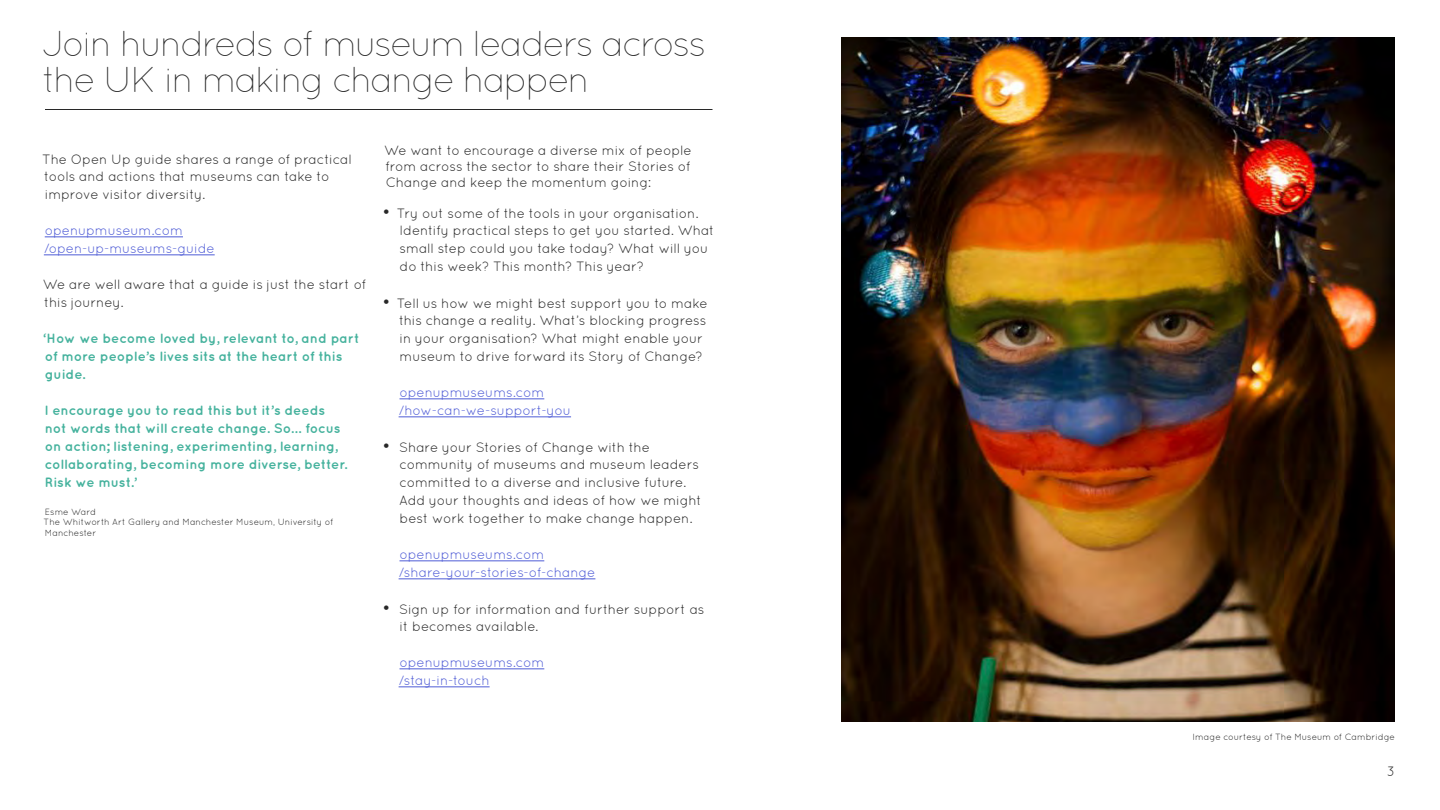
<style>
.page{position:relative;width:1440px;height:810px;background:#fff}
.page>*{position:absolute;margin:0;border:0;box-sizing:border-box;transform-origin:0 0}
.t1{font:300 36px/36px "Quicksand";letter-spacing:-.055em;color:#282828}
.t2{font:13.5px/18px "Quicksand";letter-spacing:-.01em;color:#282828}
.t3{font:700 13.5px/18px "Quicksand";letter-spacing:-.01em;color:#45b29d}
.t4{font:13.5px/18px "Quicksand";letter-spacing:-.01em;color:#4f5cd6}
.t5{font:9px/10.8px "Quicksand";letter-spacing:-.005em;color:#282828}
.s1{font-size:18px}
</style>
<div class="page">
<hr style="left:45px;top:109px;width:667px;height:1px;background:#282828">
<hr style="left:45px;top:237px;width:138px;height:1px;background:#4f5cd6">
<hr style="left:44px;top:255px;width:171px;height:1px;background:#4f5cd6">
<hr style="left:400px;top:399px;width:144px;height:1px;background:#4f5cd6">
<hr style="left:399px;top:417px;width:172px;height:1px;background:#4f5cd6">
<hr style="left:400px;top:561px;width:144px;height:1px;background:#4f5cd6">
<hr style="left:399px;top:579px;width:196px;height:1px;background:#4f5cd6">
<hr style="left:400px;top:669px;width:144px;height:1px;background:#4f5cd6">
<hr style="left:399px;top:687px;width:91px;height:1px;background:#4f5cd6">
<img style="left:841px;top:38px;width:554px;height:684px">
<h1 class="t1" style="left:42px;top:25px;width:666px">Join hundreds of museum leaders across the UK in making change happen</h1>
<p class="t2" style="left:42px;top:150px;width:311px">The Open Up guide shares a range of practical tools and actions that museums can take to improve visitor diversity.</p>
<p class="t4" style="left:44px;top:222px;width:172px">openupmuseum.com /open-up-museums-guide</p>
<p class="t2" style="left:43px;top:276px;width:325px">We are well aware that a guide is just the start of this journey.</p>
<p class="t3" style="left:43px;top:329px;width:318px">‘How we become loved by, relevant to, and part of more people’s lives sits at the heart of this guide.</p>
<p class="t3" style="left:45px;top:401px;width:304px">I encourage you to read this but it’s deeds not words that will create change. So... focus on action; listening, experimenting, learning, collaborating, becoming more diverse, better.<br>Risk we must.’</p>
<p class="t5" style="left:44px;top:506px;width:291px">Esme Ward<br>The Whitworth Art Gallery and Manchester Museum, University of<br>Manchester</p>
<p class="t2" style="left:384px;top:142px;width:309px;line-height:16.2px;text-align:justify">We want to encourage a diverse mix of people from across the sector to share their Stories of Change and keep the momentum going:</p>
<p class="t2" style="left:399px;top:204px;width:317px;text-indent:-17px"><span class="s1">•</span> Try out some of the tools in your organisation.<br>Identify practical steps to get you started. What small step could you take today? What will you do this week? This month? This year?</p>
<p class="t2" style="left:399px;top:294px;width:310px;text-indent:-17px"><span class="s1">•</span> Tell us how we might best support you to make this change a reality. What’s blocking progress in your organisation? What might enable your museum to drive forward its Story of Change?</p>
<p class="t4" style="left:399px;top:384px;width:174px">openupmuseums.com /how-can-we-support-you</p>
<p class="t2" style="left:399px;top:438px;width:304px;text-indent:-17px"><span class="s1">•</span> Share your Stories of Change with the community of museums and museum leaders committed to a diverse and inclusive future.<br>Add your thoughts and ideas of how we might best work together to make change happen.</p>
<p class="t4" style="left:399px;top:546px;width:198px">openupmuseums.com /share-your-stories-of-change</p>
<p class="t2" style="left:400px;top:600px;width:307px;text-indent:-17px"><span class="s1">•</span> Sign up for information and further support as it becomes available.</p>
<p class="t4" style="left:399px;top:654px;width:147px">openupmuseums.com /stay-in-touch</p>
<p class="t5" style="left:1193px;top:731px;width:204px">Image courtesy of The Museum of Cambridge</p>
<p class="t2" style="left:1387px;top:762px;width:10px">3</p>
</div>
